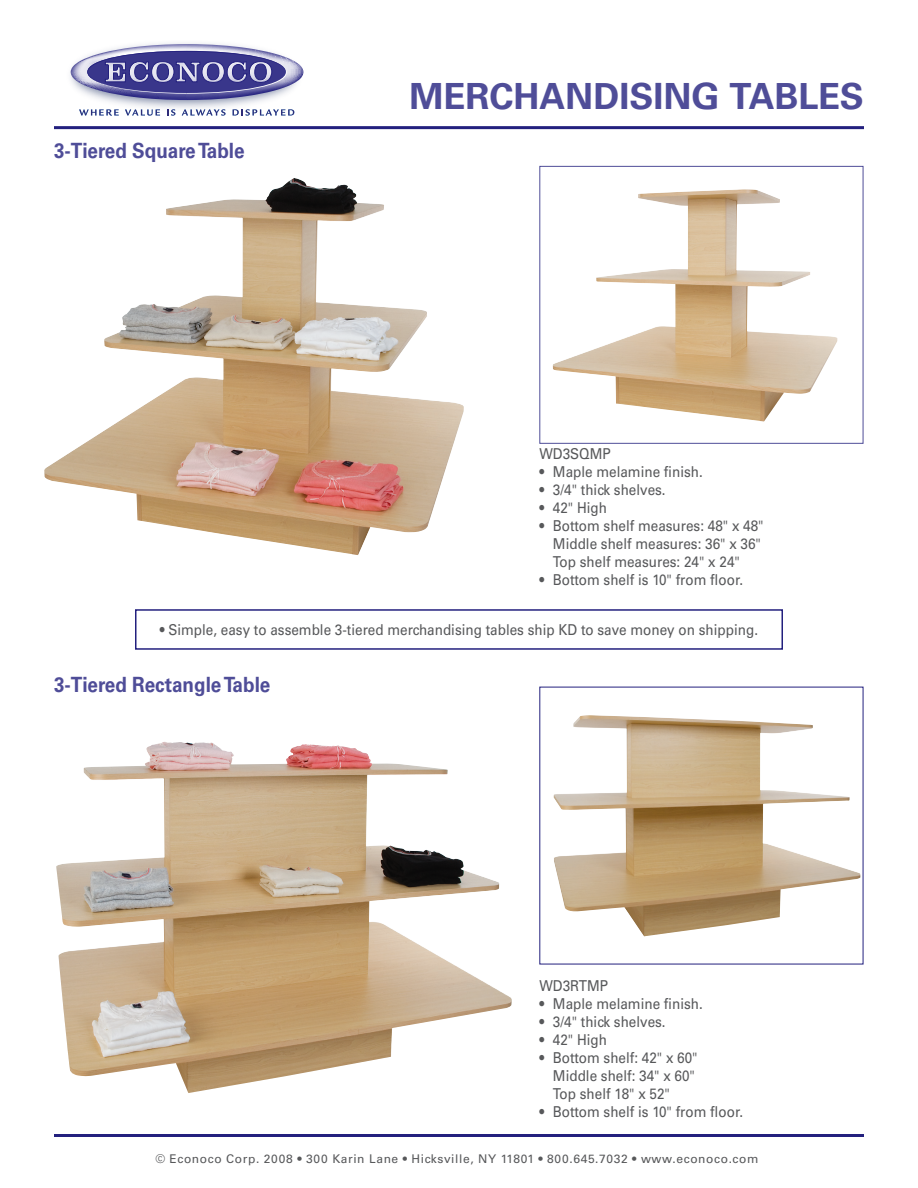
<style>
.page{position:relative;width:918px;height:1188px;background:#fff}
.page>*{position:absolute;margin:0;border:0;box-sizing:border-box;transform-origin:0 0}
.t1{font:700 36px "Univers LT Std";color:#4f4d98}
.t2{font:700 21px "Univers LT Std";color:#4f4d98;scale:.9 1}
.t3{font:15px "Univers LT Std";color:#57585a;scale:.9 1}
.t4{font:12px "Univers LT Std";letter-spacing:.05em;color:#57585a}
</style>
<div class="page">
<img style="left:554px;top:715px;width:307px;height:221px">
<img style="left:552px;top:189px;width:285px;height:233px">
<div style="left:539px;top:166px;width:324px;height:278px;border:1px solid #4f4d98"></div>
<svg style="left:79px;top:109px;width:40px;height:7px"></svg>
<svg style="left:125px;top:109px;width:35px;height:7px"></svg>
<svg style="left:167px;top:109px;width:8px;height:7px"></svg>
<svg style="left:182px;top:109px;width:44px;height:7px"></svg>
<svg style="left:233px;top:109px;width:61px;height:7px"></svg>
<svg style="left:71px;top:44px;width:232px;height:56px"></svg>
<hr style="left:54px;top:126px;width:810px;height:3px;background:#23207e">
<hr style="left:54px;top:1134px;width:810px;height:3px;background:#23207e">
<img style="left:56px;top:742px;width:456px;height:351px">
<img style="left:44px;top:178px;width:420px;height:377px">
<div style="left:135px;top:609px;width:648px;height:41px;border:2px solid #23207e"></div>
<p class="t2" style="left:54px;top:138px;width:213px">3-Tiered Square Table</p>
<p class="t1" style="left:410px;top:75px;width:456px">MERCHANDISING TABLES</p>
<p class="t3" style="left:539px;top:445px;width:81px">WD3SQMP</p>
<p class="t3" style="left:539px;top:463px;width:183px">• Maple melamine finish.</p>
<p class="t3" style="left:539px;top:481px;width:142px">• 3/4" thick shelves.</p>
<p class="t3" style="left:539px;top:499px;width:77px">• 42" High</p>
<p class="t3" style="left:539px;top:517px;width:251px">• Bottom shelf measures: 48" x 48"</p>
<p class="t3" style="left:553px;top:535px;width:233px">Middle shelf measures: 36" x 36"</p>
<p class="t3" style="left:553px;top:553px;width:209px">Top shelf measures: 24" x 24"</p>
<p class="t3" style="left:539px;top:571px;width:228px">• Bottom shelf is 10" from floor.</p>
<p class="t3" style="left:160px;top:621px;width:666px">• Simple, easy to assemble 3-tiered merchandising tables ship KD to save money on shipping.</p>
<p class="t2" style="left:54px;top:673px;width:242px">3-Tiered Rectangle Table</p>
<p class="t3" style="left:539px;top:977px;width:78px">WD3RTMP</p>
<p class="t3" style="left:539px;top:995px;width:183px">• Maple melamine finish.</p>
<p class="t3" style="left:539px;top:1013px;width:142px">• 3/4" thick shelves.</p>
<p class="t3" style="left:539px;top:1031px;width:77px">• 42" High</p>
<p class="t3" style="left:539px;top:1049px;width:177px">• Bottom shelf: 42" x 60"</p>
<p class="t3" style="left:553px;top:1067px;width:159px">Middle shelf: 34" x 60"</p>
<p class="t3" style="left:553px;top:1085px;width:132px">Top shelf 18" x 52"</p>
<p class="t3" style="left:539px;top:1103px;width:228px">• Bottom shelf is 10" from floor.</p>
<p class="t4" style="left:155px;top:1152px;width:605px">© Econoco Corp. 2008 • 300 Karin Lane • Hicksville, NY 11801 • 800.645.7032 • www.econoco.com</p>
</div>
